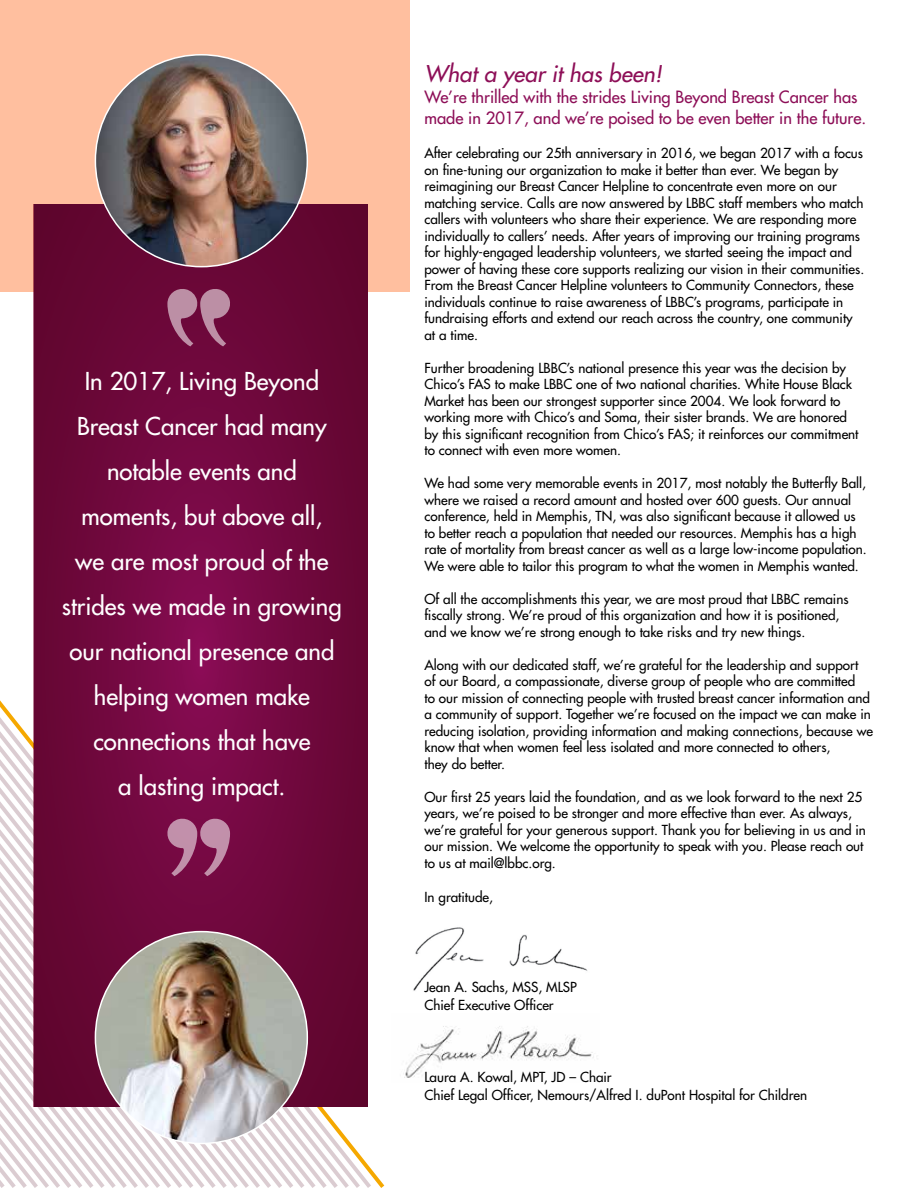
<style>
.page{position:relative;width:918px;height:1188px;background:#fff}
.page>*{position:absolute;margin:0;border:0;box-sizing:border-box;transform-origin:0 0}
.t1{font:500 24px/45px "Futura Std";color:#fff;text-align:center}
.t2{font:italic 500 22.5px "Futura Std";color:#8d0e57}
.t3{font:500 16.5px/21px "Futura Std";color:#8d0e57}
.t4{font:500 13.5px/16.5px "Futura Std";color:#000}
</style>
<div class="page">
<img style="left:413px;top:927px;width:175px;height:64px">
<img style="left:404px;top:1026px;width:190px;height:52px">
<svg style="left:0;top:941px;width:193px;height:247px"></svg>
<svg style="left:0;top:955px;width:182px;height:233px"></svg>
<div style="left:0;top:0;width:409px;height:292px;background:#ffbf9f"></div>
<svg style="left:33px;top:204px;width:334px;height:903px;background:#6e083b"></svg>
<img style="left:95px;top:55px;width:212px;height:212px;border-radius:106px">
<img style="left:95px;top:932px;width:212px;height:212px;border-radius:106px">
<svg style="left:166px;top:817px;width:64px;height:59px;background:#9c4d77"></svg>
<svg style="left:167px;top:287px;width:65px;height:59px;background:#944a6f"></svg>
<h1 class="t1" style="left:62px;top:359px;width:281px">In 2017, Living Beyond<br>Breast Cancer had many notable events and moments, but above all,<br>we are most proud of the strides we made in growing our national presence and helping women make connections that have<br>a lasting impact.</h1>
<h2 class="t2" style="left:424px;top:60px;width:239px">What a year it has been!</h2>
<p class="t3" style="left:424px;top:86px;width:443px">We’re thrilled with the strides Living Beyond Breast Cancer has made in 2017, and we’re poised to be even better in the future.</p>
<p class="t4" style="left:424px;top:145px;width:441px">After celebrating our 25th anniversary in 2016, we began 2017 with a focus on fine-tuning our organization to make it better than ever. We began by reimagining our Breast Cancer Helpline to concentrate even more on our matching service. Calls are now answered by LBBC staff members who match callers with volunteers who share their experience. We are responding more individually to callers’ needs. After years of improving our training programs for highly-engaged leadership volunteers, we started seeing the impact and power of having these core supports realizing our vision in their communities.<br>From the Breast Cancer Helpline volunteers to Community Connectors, these individuals continue to raise awareness of LBBC’s programs, participate in fundraising efforts and extend our reach across the country, one community at a time.</p>
<p class="t4" style="left:424px;top:360px;width:436px">Further broadening LBBC’s national presence this year was the decision by Chico’s FAS to make LBBC one of two national charities. White House Black Market has been our strongest supporter since 2004. We look forward to working more with Chico’s and Soma, their sister brands. We are honored by this significant recognition from Chico’s FAS; it reinforces our commitment to connect with even more women.</p>
<p class="t4" style="left:424px;top:475px;width:444px">We had some very memorable events in 2017, most notably the Butterfly Ball, where we raised a record amount and hosted over 600 guests. Our annual conference, held in Memphis, TN, was also significant because it allowed us to better reach a population that needed our resources. Memphis has a high rate of mortality from breast cancer as well as a large low-income population.<br>We were able to tailor this program to what the women in Memphis wanted.</p>
<p class="t4" style="left:424px;top:591px;width:426px">Of all the accomplishments this year, we are most proud that LBBC remains fiscally strong. We’re proud of this organization and how it is positioned, and we know we’re strong enough to take risks and try new things.</p>
<p class="t4" style="left:424px;top:657px;width:450px">Along with our dedicated staff, we’re grateful for the leadership and support<br>of our Board, a compassionate, diverse group of people who are committed<br>to our mission of connecting people with trusted breast cancer information and a community of support. Together we’re focused on the impact we can make in reducing isolation, providing information and making connections, because we know that when women feel less isolated and more connected to others,<br>they do better.</p>
<p class="t4" style="left:424px;top:789px;width:443px">Our first 25 years laid the foundation, and as we look forward to the next 25 years, we’re poised to be stronger and more effective than ever. As always, we’re grateful for your generous support. Thank you for believing in us and in our mission. We welcome the opportunity to speak with you. Please reach out to us at mail@lbbc.org.</p>
<p class="t4" style="left:424px;top:889px;width:70px">In gratitude,</p>
<p class="t4" style="left:424px;top:978px;width:154px;line-height:18px">Jean A. Sachs, MSS, MLSP<br>Chief Executive Officer</p>
<p class="t4" style="left:424px;top:1068px;width:384px;line-height:18px">Laura A. Kowal, MPT, JD – Chair<br>Chief Legal Officer, Nemours/Alfred I. duPont Hospital for Children</p>
</div>
